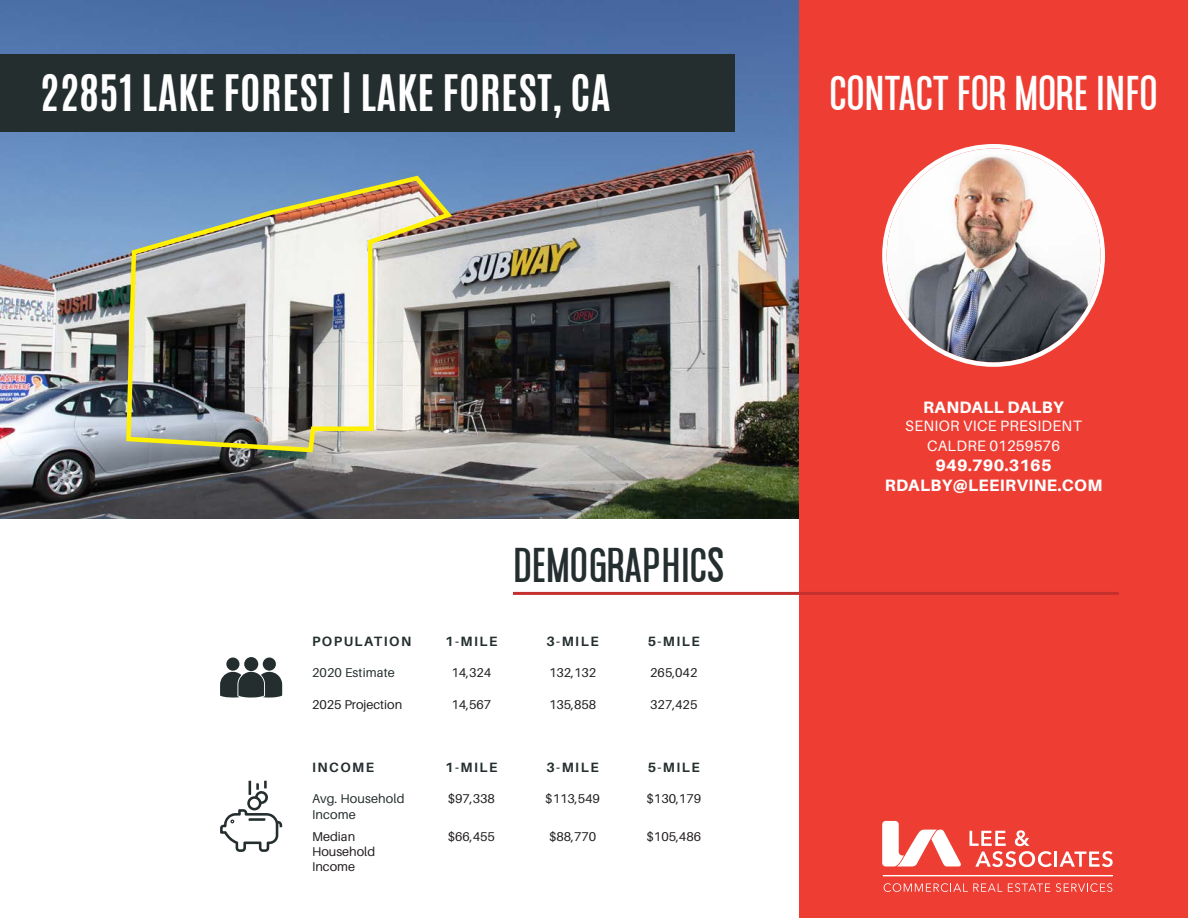
<style>
.page{position:relative;width:1188px;height:918px;background:#fff}
.page>*{position:absolute;margin:0;border:0;box-sizing:border-box;transform-origin:0 0}
.t1{font:46.5px "Americana";letter-spacing:-.005em;color:#fff}
.t2{font:46.5px "Americana";letter-spacing:.01em;color:#252e2f}
.t3{font:700 42px "Antonio";letter-spacing:.01em;color:#fff}
.t4{font:800 16.5px "Aileron";letter-spacing:.02em;color:#fff}
.t5{font:15px "Aileron";letter-spacing:.02em;color:#fff}
.t6{font:700 13.5px "Aileron";letter-spacing:.11em;color:#252e2f}
.t7{font:12.75px/15.3px "Aileron";color:#231f20}
.t8{font:12.75px/15.3px "Aileron";letter-spacing:.01em;color:#252e2f}
</style>
<div class="page">
<img style="left:0;top:0;width:799px;height:518px">
<div style="left:799px;top:0;width:389px;height:918px;background:#ee3e34"></div>
<div style="left:0;top:54px;width:734px;height:77px;background:#252e2f"></div>
<svg style="left:970px;top:830px;width:82px;height:37px"></svg>
<hr style="left:1054px;top:852px;width:3px;height:15px;background:#fff">
<svg style="left:1060px;top:851px;width:53px;height:16px"></svg>
<svg style="left:882px;top:821px;width:79px;height:45px"></svg>
<svg style="left:884px;top:883px;width:118px;height:9px"></svg>
<svg style="left:1008px;top:883px;width:42px;height:9px"></svg>
<svg style="left:1056px;top:883px;width:56px;height:9px"></svg>
<hr style="left:883px;top:876px;width:230px;height:1px;background:#fff">
<img style="left:887px;top:148px;width:214px;height:214px;border-radius:107px">
<hr style="left:513px;top:592px;width:606px;height:3px;background:#c4302d">
<svg style="left:220px;top:669px;width:62px;height:29px;background:#4f5757"></svg>
<div style="left:244px;top:657px;width:14px;height:14px;background:#252e2f;border-radius:50%"></div>
<div style="left:263px;top:658px;width:13px;height:13px;background:#252e2f;border-radius:50%"></div>
<div style="left:226px;top:657px;width:14px;height:14px;background:#252e2f;border-radius:50%"></div>
<svg style="left:220px;top:781px;width:62px;height:71px"></svg>
<img style="left:124px;top:173px;width:332px;height:282px">
<p class="t3" style="left:40px;top:61px;width:572px">22851 LAKE FOREST | LAKE FOREST, CA</p>
<p class="t1" style="left:829px;top:67px;width:330px">CONTACT FOR MORE INFO</p>
<p class="t2" style="left:513px;top:538px;width:213px">DEMOGRAPHICS</p>
<p class="t6" style="left:312px;top:634px;width:101px">POPULATION</p>
<p class="t6" style="left:445px;top:634px;width:54px">1-MILE</p>
<p class="t6" style="left:546px;top:634px;width:54px">3-MILE</p>
<p class="t6" style="left:648px;top:634px;width:54px">5-MILE</p>
<p class="t8" style="left:312px;top:665px;width:84px">2020 Estimate</p>
<p class="t7" style="left:451px;top:665px;width:41px">14,324</p>
<p class="t7" style="left:549px;top:665px;width:49px">132,132</p>
<p class="t7" style="left:650px;top:665px;width:49px">265,042</p>
<p class="t7" style="left:312px;top:697px;width:92px">2025 Projection</p>
<p class="t7" style="left:451px;top:697px;width:41px">14,567</p>
<p class="t7" style="left:549px;top:697px;width:49px">135,858</p>
<p class="t7" style="left:650px;top:697px;width:49px">327,425</p>
<p class="t6" style="left:312px;top:760px;width:64px">INCOME</p>
<p class="t6" style="left:445px;top:760px;width:54px">1-MILE</p>
<p class="t6" style="left:546px;top:760px;width:54px">3-MILE</p>
<p class="t6" style="left:648px;top:760px;width:54px">5-MILE</p>
<p class="t8" style="left:312px;top:792px;width:94px">Avg. Household<br>Income</p>
<p class="t7" style="left:448px;top:792px;width:49px">$97,338</p>
<p class="t7" style="left:545px;top:792px;width:56px">$113,549</p>
<p class="t7" style="left:647px;top:792px;width:56px">$130,179</p>
<p class="t7" style="left:312px;top:829px;width:65px">Median<br>Household<br>Income</p>
<p class="t7" style="left:448px;top:829px;width:49px">$66,455</p>
<p class="t7" style="left:549px;top:829px;width:49px">$88,770</p>
<p class="t7" style="left:647px;top:829px;width:56px">$105,486</p>
<p class="t4" style="left:923px;top:398px;width:142px">RANDALL DALBY</p>
<p class="t5" style="left:905px;top:418px;width:178px">SENIOR VICE PRESIDENT</p>
<p class="t5" style="left:927px;top:438px;width:134px">CALDRE 01259576</p>
<p class="t4" style="left:936px;top:456px;width:118px">949.790.3165</p>
<p class="t4" style="left:885px;top:476px;width:219px">RDALBY@LEEIRVINE.COM</p>
</div>
